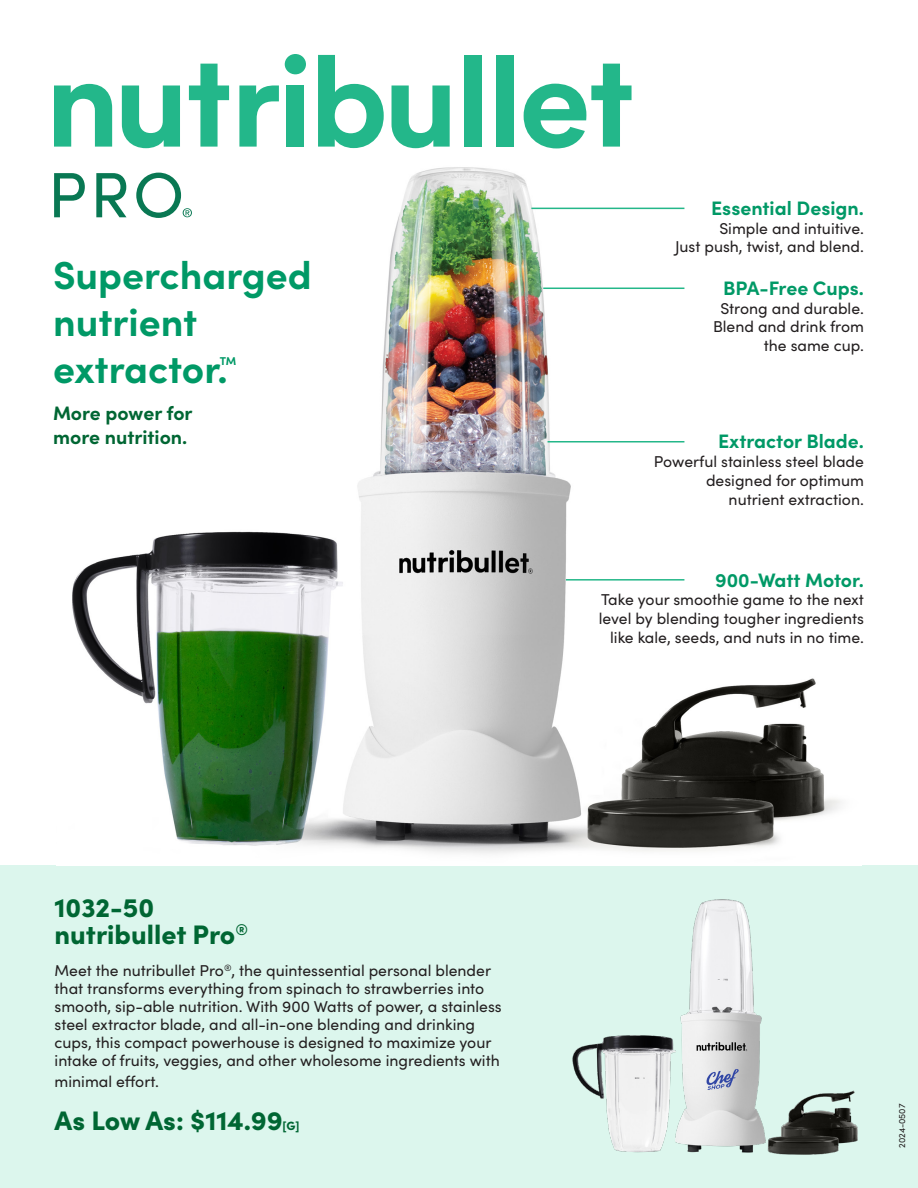
<style>
.page{position:relative;width:918px;height:1188px;background:#fff}
.page>*{position:absolute;margin:0;border:0;box-sizing:border-box;transform-origin:0 0}
.t1{font:700 39px/46.8px "Sofia Pro";color:#096}
.t2{font:900 26.85px "Sofia Pro";color:#063}
.t3{font:700 19.5px "Sofia Pro";color:#096}
.t4{font:700 19.5px/23.4px "Sofia Pro";color:#063}
.t5{font:15.75px/18.9px "Sofia Pro";color:#231f20;text-align:right}
.t6{font:900 12px "Sofia Pro";color:#063}
.t7{font:700 11.4px "Sofia Pro";color:#096}
.t8{font:9px "Sofia Pro";color:#231f20}
</style>
<div class="page">
<div style="left:0;top:865px;width:918px;height:323px;background:#dcf6ed"></div>
<img style="left:56px;top:167px;width:785px;height:687px">
<svg style="left:54px;top:84px;width:58px;height:63px"></svg>
<svg style="left:122px;top:86px;width:58px;height:62px"></svg>
<svg style="left:239px;top:85px;width:40px;height:62px"></svg>
<div style="left:287px;top:86px;width:17px;height:61px;background:#23b78a"></div>
<svg style="left:318px;top:55px;width:66px;height:93px"></svg>
<svg style="left:392px;top:86px;width:58px;height:62px"></svg>
<div style="left:464px;top:55px;width:18px;height:92px;background:#23b78a"></div>
<div style="left:496px;top:55px;width:17px;height:92px;background:#23b78a"></div>
<svg style="left:189px;top:64px;width:40px;height:83px"></svg>
<div style="left:285px;top:54px;width:21px;height:20px;background:#23b78a;border-radius:50%"></div>
<svg style="left:524px;top:64px;width:108px;height:84px"></svg>
<svg style="left:54px;top:173px;width:31px;height:44px"></svg>
<svg style="left:96px;top:173px;width:31px;height:44px"></svg>
<svg style="left:136px;top:173px;width:56px;height:45px"></svg>
<hr style="left:531px;top:208px;width:153px;height:1px;background:#24b789">
<hr style="left:543px;top:288px;width:141px;height:1px;background:#24b789">
<hr style="left:548px;top:441px;width:136px;height:2px;background:#24b789">
<hr style="left:566px;top:579px;width:118px;height:2px;background:#24b789">
<img style="left:572px;top:899px;width:286px;height:256px">
<p class="t1" style="left:53px;top:249px;width:260px">Supercharged nutrient extractor.</p>
<p class="t7" style="left:220px;top:352px;width:18px">TM</p>
<p class="t4" style="left:53px;top:400px;width:141px">More power for more nutrition.</p>
<p class="t3" style="left:711px;top:193px;width:154px">Essential Design.</p>
<p class="t5" style="left:675px;top:218px;width:190px">Simple and intuitive.<br>Just push, twist, and blend.</p>
<p class="t3" style="left:723px;top:273px;width:142px">BPA-Free Cups.</p>
<p class="t5" style="left:713px;top:298px;width:152px">Strong and durable.<br>Blend and drink from the same cup.</p>
<p class="t3" style="left:718px;top:427px;width:147px">Extractor Blade.</p>
<p class="t5" style="left:654px;top:452px;width:212px">Powerful stainless steel blade designed for optimum nutrient extraction.</p>
<p class="t3" style="left:715px;top:565px;width:150px">900-Watt Motor.</p>
<p class="t5" style="left:599px;top:590px;width:267px">Take your smoothie game to the next level by blending tougher ingredients like kale, seeds, and nuts in no time.</p>
<p class="t2" style="left:55px;top:887px;width:101px">1032-50</p>
<p class="t2" style="left:55px;top:913px;width:195px">nutribullet Pro<sup>®</sup></p>
<p class="t5" style="left:55px;top:961px;width:449px;line-height:18px;text-align:left">Meet the nutribullet Pro<sup>®</sup>, the quintessential personal blender that transforms everything from spinach to strawberries into smooth, sip-able nutrition. With 900 Watts of power, a stainless steel extractor blade, and all-in-one blending and drinking cups, this compact powerhouse is designed to maximize your intake of fruits, veggies, and other wholesome ingredients with</p>
<p class="t5" style="left:55px;top:1071px;width:106px">minimal effort.</p>
<p class="t2" style="left:55px;top:1099px;width:230px">As Low As: $114.99</p>
<p class="t6" style="left:283px;top:1116px;width:18px">[G]</p>
<p class="t8" style="left:895px;top:1148px;width:46px;rotate:-90deg">2024-0507</p>
</div>
